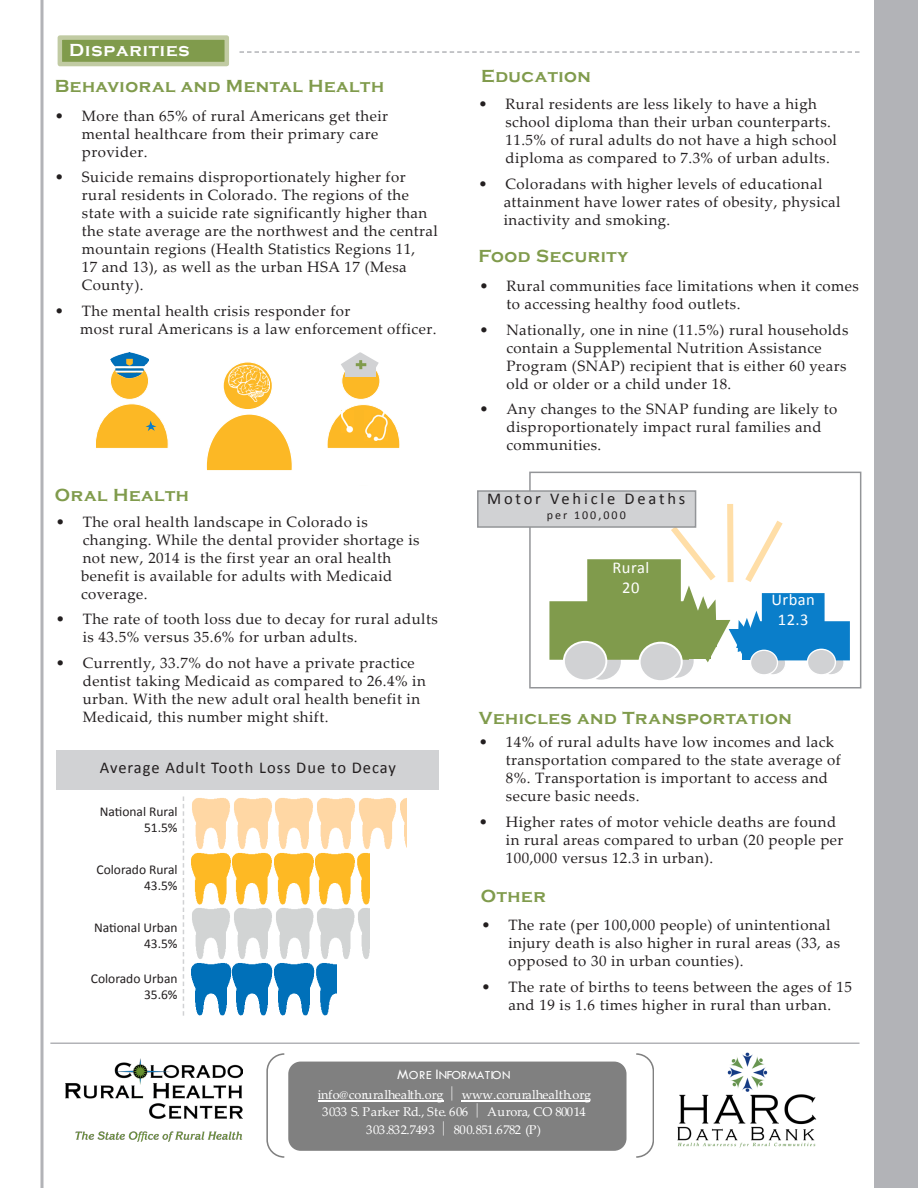
<style>
.page{position:relative;width:918px;height:1188px;background:#fff}
.page>*{position:absolute;margin:0;border:0;box-sizing:border-box;transform-origin:0 0}
.t1{font:700 18px "Copperplate Gothic";letter-spacing:.03em;color:#809b4c}
.t2{font:700 18px "Copperplate Gothic";letter-spacing:.05em;color:#fff}
.t3{font:16.5px "Calibri";letter-spacing:.06em;color:#231f20}
.t4{font:16.5px "Calibri";letter-spacing:.17em;color:#231f20}
.t5{font:16.5px "Calibri";letter-spacing:.03em;color:#fff}
.t6{font:15px/18px "Palatino Linotype";letter-spacing:.03em;color:#231f20}
.t7{font:13.5px "Calibri";color:#231f20}
.t8{font:12.75px/19.6px "Palatino Linotype";letter-spacing:-.02em;color:#fff}
.t9{font:12.75px "Palatino Linotype";letter-spacing:-.045em;color:#fff}
.t10{font:12px "Calibri";letter-spacing:.17em;color:#231f20}
.s1{font-family:"Tw Cen";font-size:15px}
.s2{font-family:"Tw Cen"}
</style>
<div class="page">
<img style="left:65px;top:1058px;width:178px;height:83px">
<hr style="left:50px;top:1042px;width:810px;height:2px;background:#b2b3b7">
<div style="left:874px;top:0;width:44px;height:1188px;background:#b2b3b7"></div>
<div style="left:58px;top:35px;width:171px;height:31px;background:#809b4c;border:4px solid #c1cba3"></div>
<svg style="left:40px;top:0;width:4px;height:1188px;background:#c5c5c8"></svg>
<svg style="left:239px;top:51px;width:621px;height:2px"></svg>
<svg style="left:266px;top:1053px;width:19px;height:105px"></svg>
<svg style="left:636px;top:1053px;width:17px;height:105px"></svg>
<div style="left:288px;top:1062px;width:339px;height:89px;background:#808080;border-radius:12px"></div>
<hr style="left:318px;top:1100px;width:125px;height:1px;background:#fff">
<hr style="left:462px;top:1100px;width:128px;height:1px;background:#fff">
<img style="left:677px;top:1052px;width:139px;height:96px">
<div style="left:529px;top:472px;width:332px;height:216px;border:2px solid #939598"></div>
<div style="left:57px;top:750px;width:382px;height:39px;background:#d1d2d4"></div>
<img style="left:191px;top:852px;width:179px;height:107px">
<img style="left:192px;top:798px;width:215px;height:51px">
<img style="left:191px;top:963px;width:145px;height:53px">
<svg style="left:183px;top:796px;width:1px;height:220px"></svg>
<svg style="left:223px;top:362px;width:49px;height:48px"></svg>
<div style="left:222px;top:361px;width:51px;height:49px;border:1px solid #fff;border-radius:50%"></div>
<div style="left:206px;top:414px;width:86px;height:104px;background:#fcb825;border-radius:50%"></div>
<div style="left:201px;top:470px;width:97px;height:49px;background:#fff;border:1px solid #fff"></div>
<img style="left:229px;top:366px;width:41px;height:35px">
<div style="left:342px;top:362px;width:38px;height:37px;background:#fcb825;border-radius:50%"></div>
<div style="left:341px;top:362px;width:39px;height:38px;border:1px solid #fff;border-radius:50%"></div>
<div style="left:327px;top:405px;width:73px;height:80px;background:#fcb825;border-radius:50%"></div>
<div style="left:326px;top:448px;width:75px;height:38px;background:#fff"></div>
<svg style="left:341px;top:352px;width:38px;height:25px"></svg>
<img style="left:341px;top:417px;width:12px;height:15px">
<svg style="left:338px;top:408px;width:11px;height:9px"></svg>
<img style="left:365px;top:415px;width:23px;height:26px">
<svg style="left:376px;top:407px;width:19px;height:17px"></svg>
<div style="left:110px;top:362px;width:39px;height:37px;background:#fcb825;border-radius:50%"></div>
<div style="left:110px;top:362px;width:39px;height:38px;border:1px solid #fff;border-radius:50%"></div>
<div style="left:95px;top:404px;width:73px;height:81px;background:#fcb825;border-radius:50%"></div>
<div style="left:95px;top:448px;width:75px;height:38px;background:#fff"></div>
<img style="left:111px;top:352px;width:38px;height:26px">
<hr style="left:115px;top:366px;width:32px;height:2px;background:#fff">
<svg style="left:116px;top:371px;width:27px;height:1px"></svg>
<svg style="left:146px;top:422px;width:10px;height:9px"></svg>
<svg style="left:580px;top:643px;width:42px;height:38px"></svg>
<div style="left:579px;top:642px;width:44px;height:40px;border:2px solid #fff;border-radius:50%"></div>
<svg style="left:656px;top:643px;width:39px;height:36px"></svg>
<div style="left:655px;top:642px;width:41px;height:38px;border:2px solid #fff;border-radius:50%"></div>
<div style="left:549px;top:601px;width:140px;height:59px;background:#809b4c"></div>
<div style="left:564px;top:642px;width:42px;height:38px;background:#d1d2d4;border-radius:50%"></div>
<div style="left:563px;top:641px;width:44px;height:40px;border:2px solid #fff;border-radius:50%"></div>
<div style="left:587px;top:559px;width:94px;height:48px;background:#809b4c"></div>
<div style="left:640px;top:643px;width:42px;height:38px;background:#d1d2d4;border-radius:50%"></div>
<div style="left:639px;top:642px;width:44px;height:40px;border:2px solid #fff;border-radius:50%"></div>
<svg style="left:817px;top:650px;width:27px;height:25px"></svg>
<div style="left:816px;top:650px;width:29px;height:26px;border:1px solid #fff;border-radius:50%"></div>
<svg style="left:760px;top:651px;width:26px;height:24px"></svg>
<div style="left:759px;top:651px;width:27px;height:25px;border:1px solid #fff;border-radius:50%"></div>
<div style="left:756px;top:621px;width:94px;height:39px;background:#0a7eca"></div>
<div style="left:807px;top:649px;width:28px;height:26px;background:#d1d2d4;border-radius:50%"></div>
<div style="left:807px;top:649px;width:29px;height:27px;border:1px solid #fff;border-radius:50%"></div>
<div style="left:762px;top:593px;width:63px;height:32px;background:#0a7eca"></div>
<div style="left:751px;top:650px;width:26px;height:25px;background:#d1d2d4;border-radius:50%"></div>
<div style="left:750px;top:650px;width:28px;height:26px;border:1px solid #fff;border-radius:50%"></div>
<div style="left:727px;top:504px;width:7px;height:78px;background:#ffdea7"></div>
<svg style="left:665px;top:514px;width:123px;height:148px"></svg>
<div style="left:477px;top:490px;width:219px;height:38px;background:#d1d2d4;border:2px solid #939598"></div>
<p class="t2" style="left:69px;top:40px;width:122px">Disparities</p>
<p class="t1" style="left:55px;top:76px;width:331px">Behavioral and Mental Health</p>
<p class="t6" style="left:82px;top:106px;width:308px;text-indent:-27px">• More than 65% of rural Americans get their mental healthcare from their primary care provider.</p>
<p class="t6" style="left:82px;top:168px;width:358px;text-indent:-27px">• Suicide remains disproportionately higher for rural residents in Colorado. The regions of the state with a suicide rate significantly higher than the state average are the northwest and the central mountain regions (Health Statistics Regions 11,<br>17 and 13), as well as the urban HSA 17 (Mesa County).</p>
<p class="t6" style="left:55px;top:301px;width:297px">• The mental health crisis responder for</p>
<p class="t6" style="left:80px;top:319px;width:358px">most rural Americans is a law enforcement officer.</p>
<p class="t1" style="left:55px;top:485px;width:136px">Oral Health</p>
<p class="t6" style="left:83px;top:512px;width:338px;text-indent:-27px">• The oral health landscape in Colorado is changing. While the dental provider shortage is not new, 2014 is the first year an oral health</p>
<p class="t6" style="left:81px;top:566px;width:313px">benefit is available for adults with Medicaid</p>
<p class="t6" style="left:81px;top:584px;width:68px">coverage.</p>
<p class="t6" style="left:83px;top:610px;width:356px;text-indent:-27px">• The rate of tooth loss due to decay for rural adults is 43.5% versus 35.6% for urban adults.</p>
<p class="t6" style="left:83px;top:653px;width:345px;text-indent:-27px">• Currently, 33.7% do not have a private practice dentist taking Medicaid as compared to 26.4% in urban. With the new adult oral health benefit in Medicaid, this number might shift.</p>
<p class="t3" style="left:100px;top:757px;width:298px">Average Adult Tooth Loss Due to Decay</p>
<p class="t7" style="left:100px;top:803px;width:79px">National Rural</p>
<p class="t7" style="left:144px;top:819px;width:35px">51.5%</p>
<p class="t7" style="left:96px;top:861px;width:83px">Colorado Rural</p>
<p class="t7" style="left:144px;top:877px;width:35px">43.5%</p>
<p class="t7" style="left:94px;top:919px;width:85px">National Urban</p>
<p class="t7" style="left:144px;top:935px;width:35px">43.5%</p>
<p class="t7" style="left:91px;top:970px;width:88px">Colorado Urban</p>
<p class="t7" style="left:144px;top:986px;width:35px">35.6%</p>
<p class="t1" style="left:481px;top:66px;width:111px">Education</p>
<p class="t6" style="left:506px;top:94px;width:333px;text-indent:-27px">• Rural residents are less likely to have a high school diploma than their urban counterparts.<br>11.5% of rural adults do not have a high school diploma as compared to 7.3% of urban adults.</p>
<p class="t6" style="left:478px;top:174px;width:345px">• Coloradans with higher levels of educational</p>
<p class="t6" style="left:504px;top:192px;width:338px">attainment have lower rates of obesity, physical</p>
<p class="t6" style="left:504px;top:210px;width:168px">inactivity and smoking.</p>
<p class="t1" style="left:478px;top:246px;width:151px">Food Security</p>
<p class="t6" style="left:506px;top:276px;width:354px;text-indent:-27px">• Rural communities face limitations when it comes to accessing healthy food outlets.</p>
<p class="t6" style="left:506px;top:320px;width:344px;text-indent:-27px">• Nationally, one in nine (11.5%) rural households contain a Supplemental Nutrition Assistance Program (SNAP) recipient that is either 60 years old or older or a child under 18.</p>
<p class="t6" style="left:506px;top:399px;width:333px;text-indent:-27px">• Any changes to the SNAP funding are likely to disproportionately impact rural families and communities.</p>
<p class="t4" style="left:487px;top:488px;width:200px">Motor Vehicle Deaths</p>
<p class="t10" style="left:547px;top:507px;width:81px">per 100,000</p>
<p class="t5" style="left:613px;top:557px;width:38px">Rural</p>
<p class="t5" style="left:622px;top:577px;width:19px">20</p>
<p class="t5" style="left:771px;top:590px;width:45px">Urban</p>
<p class="t5" style="left:778px;top:609px;width:32px">12.3</p>
<p class="t1" style="left:479px;top:708px;width:315px">Vehicles and Transportation</p>
<p class="t6" style="left:506px;top:733px;width:336px;text-indent:-27px">• 14% of rural adults have low incomes and lack transportation compared to the state average of 8%. Transportation is important to access and secure basic needs.</p>
<p class="t6" style="left:506px;top:812px;width:339px;text-indent:-27px">• Higher rates of motor vehicle deaths are found in rural areas compared to urban (20 people per<br>100,000 versus 12.3 in urban).</p>
<p class="t1" style="left:481px;top:886px;width:66px">Other</p>
<p class="t6" style="left:508px;top:916px;width:333px;text-indent:-27px">• The rate (per 100,000 people) of unintentional injury death is also higher in rural areas (33, as opposed to 30 in urban counties).</p>
<p class="t6" style="left:482px;top:977px;width:372px;text-align:center">• The rate of births to teens between the ages of 15 and 19 is 1.6 times higher in rural than urban.</p>
<p class="t8" style="left:318px;top:1065px;width:195px;text-indent:80px"><span class="s1">M</span><span class="s2">ORE</span> <span class="s1">I</span><span class="s2">NFORMATION </span>info@coruralhealth.org</p>
<p class="t8" style="left:322px;top:1085px;width:270px;line-height:17.2px;text-indent:140px">www.coruralhealth.org<br>3033 S. Parker Rd., Ste. 606</p>
<p class="t8" style="left:487px;top:1102px;width:100px">Aurora, CO 80014</p>
<p class="t9" style="left:366px;top:1120px;width:70px">303.832.7493</p>
<p class="t9" style="left:454px;top:1120px;width:89px">800.851.6782 (P)</p>
</div>
